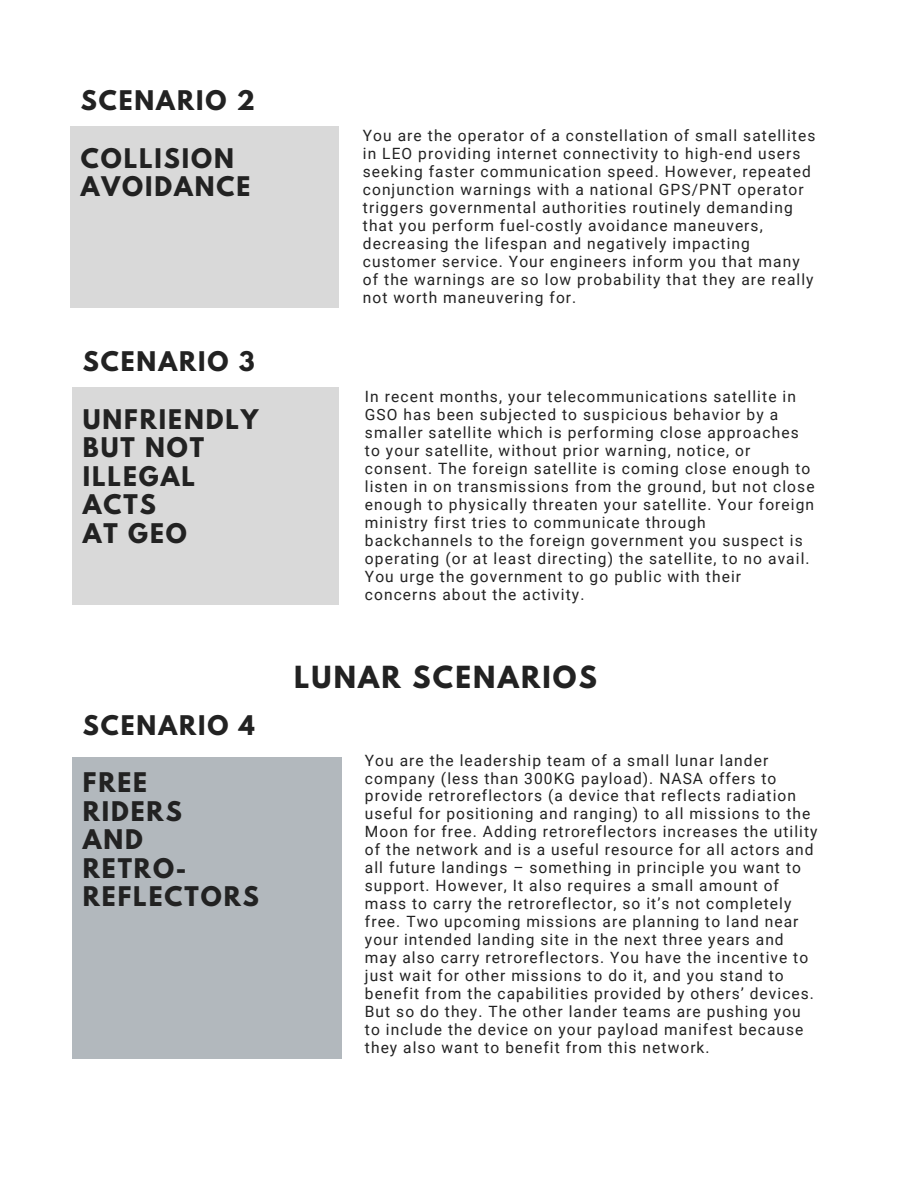
<style>
.page{position:relative;width:918px;height:1188px;background:#fff}
.page>*{position:absolute;margin:0;border:0;box-sizing:border-box;transform-origin:0 0}
.t1{font:700 27px "League Spartan";letter-spacing:.08em;color:#222}
.t2{font:700 24px/28.7px "League Spartan";letter-spacing:.08em;color:#222}
.t3{font:15.6px/18px "Roboto";letter-spacing:.07em;color:#222}
</style>
<div class="page">
<div style="left:73px;top:757px;width:269px;height:301px;background:#b2b8bd"></div>
<div style="left:71px;top:126px;width:268px;height:181px;background:#d9d9d9"></div>
<div style="left:73px;top:387px;width:266px;height:217px;background:#d9d9d9"></div>
<h2 class="t2" style="left:81px;top:90px;width:176px">SCENARIO 2</h2>
<h2 class="t2" style="left:81px;top:147px;width:171px">COLLISION<br>AVOIDANCE</h2>
<h2 class="t2" style="left:83px;top:351px;width:174px">SCENARIO 3</h2>
<h2 class="t2" style="left:83px;top:408px;width:177px">UNFRIENDLY<br>BUT NOT<br>ILLEGAL<br>ACTS<br>AT GEO</h2>
<h2 class="t2" style="left:83px;top:714px;width:174px">SCENARIO 4</h2>
<h2 class="t2" style="left:83px;top:771px;width:178px">FREE<br>RIDERS<br>AND<br>RETRO-<br>REFLECTORS</h2>
<p class="t3" style="left:363px;top:127px;width:454px">You are the operator of a constellation of small satellites in LEO providing internet connectivity to high-end users seeking faster communication speed. However, repeated conjunction warnings with a national GPS/PNT operator triggers governmental authorities routinely demanding that you perform fuel-costly avoidance maneuvers, decreasing the lifespan and negatively impacting customer service. Your engineers inform you that many of the warnings are so low probability that they are really not worth maneuvering for.</p>
<p class="t3" style="left:365px;top:388px;width:451px">In recent months, your telecommunications satellite in GSO has been subjected to suspicious behavior by a smaller satellite which is performing close approaches to your satellite, without prior warning, notice, or consent. The foreign satellite is coming close enough to listen in on transmissions from the ground, but not close enough to physically threaten your satellite. Your foreign ministry first tries to communicate through backchannels to the foreign government you suspect is operating (or at least directing) the satellite, to no avail.<br>You urge the government to go public with their concerns about the activity.</p>
<h1 class="t1" style="left:294px;top:664px;width:304px">LUNAR SCENARIOS</h1>
<p class="t3" style="left:365px;top:751px;width:454px">You are the leadership team of a small lunar lander company (less than 300KG payload). NASA offers to provide retroreflectors (a device that reflects radiation useful for positioning and ranging) to all missions to the Moon for free. Adding retroreflectors increases the utility of the network and is a useful resource for all actors and all future landings – something in principle you want to support. However, It also requires a small amount of mass to carry the retroreflector, so it’s not completely free. Two upcoming missions are planning to land near your intended landing site in the next three years and may also carry retroreflectors. You have the incentive to just wait for other missions to do it, and you stand to benefit from the capabilities provided by others’ devices.<br>But so do they. The other lander teams are pushing you to include the device on your payload manifest because they also want to benefit from this network.</p>
</div>
